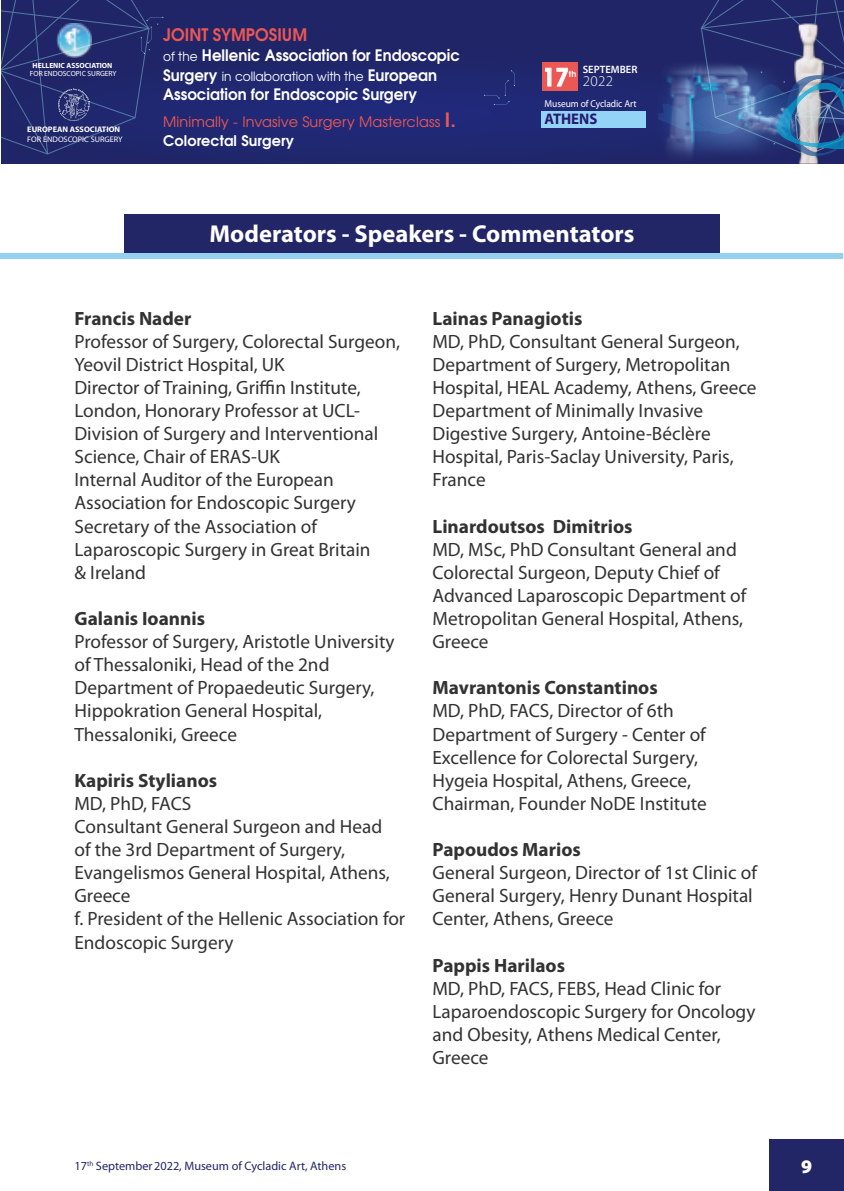
<style>
.page{position:relative;width:844px;height:1191px;background:#fff}
.page>*{position:absolute;margin:0;border:0;box-sizing:border-box;transform-origin:0 0}
.t1{font:700 24.5px "Myriad Pro";color:#fff}
.t2{font:700 24.15px "Te X Gyre Adventor";color:#fff}
.t3{font:19.25px/23.1px "Myriad Pro";color:#323232}
.t4{font:700 19.25px "Myriad Pro";color:#323232}
.t5{font:900 19.25px "Myriad Pro";color:#fff}
.t6{font:700 17.15px "Te X Gyre Adventor";color:#eb5753;scale:.95 1}
.t7{font:700 15.75px "Te X Gyre Adventor";color:#fff;scale:.95 1}
.t8{font:700 15.4px "Myriad Pro";color:#271870;scale:.96 1}
.t9{font:300 15.05px "Myriad Pro";color:#fff}
.t10{font:700 14.53px "Te X Gyre Adventor";letter-spacing:.01em;color:#fff}
.t11{font:14.35px "Te X Gyre Adventor";letter-spacing:.01em;color:#eb5753}
.t12{font:12.78px "Te X Gyre Adventor";color:#fff;scale:.95 1}
.t13{font:12.25px "Myriad Pro";color:#222667}
.t14{font:600 10.67px "Myriad Pro";color:#fff}
.t15{font:9.97px "Myriad Pro";letter-spacing:-.01em;color:#fff;scale:.95 1}
.t16{font:700 8.4px "Te X Gyre Adventor";color:#fff}
.t17{font:8.05px "Myriad Pro";color:#fff}
.t18{font:700 8.05px "Myriad Pro";color:#fff}
.t19{font:7.52px "Myriad Pro";color:#fff}
.t20{font:700 7.52px "Myriad Pro";color:#fff}
.s1{font-weight:400;font-size:12.78px}
.s2{font-weight:700;font-size:15.75px}
.s3{font-weight:700;font-size:19.6px}
</style>
<div class="page">
<div style="left:769px;top:1139px;width:74px;height:52px;background:#222667"></div>
<div style="left:2px;top:0;width:841px;height:164px;background:linear-gradient(to bottom,#202566,#202975)"></div>
<svg style="left:483px;top:70px;width:32px;height:35px"></svg>
<img style="left:791px;top:156px;width:33px;height:8px">
<img style="left:656px;top:53px;width:160px;height:108px">
<svg style="left:658px;top:0;width:185px;height:156px;background:#3c4e88"></svg>
<svg style="left:2px;top:0;width:161px;height:154px;background:#273071"></svg>
<div style="left:542px;top:62px;width:35px;height:28px;background:#eb5753"></div>
<svg style="left:545px;top:68px;width:23px;height:19px"></svg>
<div style="left:540px;top:112px;width:105px;height:16px;background:#93d3f6"></div>
<div style="left:124px;top:214px;width:595px;height:40px;background:#222667"></div>
<div style="left:1px;top:253px;width:841px;height:6px;background:#94d1f0"></div>
<p class="t20" style="left:33px;top:60px;width:81px">HELLENIC ASSOCIATION</p>
<p class="t19" style="left:30px;top:69px;width:88px">FOR ENDOSCOPIC SURGERY</p>
<p class="t18" style="left:27px;top:124px;width:94px">EUROPEAN ASSOCIATION</p>
<p class="t17" style="left:27px;top:134px;width:97px">FOR ENDOSCOPIC SURGERY</p>
<p class="t6" style="left:163px;top:20px;width:153px">JOINT SYMPOSIUM</p>
<p class="t7" style="left:163px;top:41px;width:314px"><span class="s1">of the</span> Hellenic Association for Endoscopic</p>
<p class="t12" style="left:163px;top:66px;width:289px"><span class="s2">Surgery</span> in collaboration with the <span class="s2">European</span></p>
<p class="t7" style="left:163px;top:81px;width:269px">Association for Endoscopic Surgery</p>
<p class="t11" style="left:163px;top:110px;width:294px">Minimally - Invasive Surgery Masterclass <span class="s3">I.</span></p>
<p class="t10" style="left:163px;top:128px;width:132px">Colorectal Surgery</p>
<p class="t14" style="left:582px;top:63px;width:56px">SEPTEMBER</p>
<p class="t2" style="left:541px;top:56px;width:28px">17</p>
<p class="t16" style="left:568px;top:67px;width:9px">th</p>
<p class="t15" style="left:544px;top:98px;width:98px">Museum of Cycladic Art</p>
<p class="t8" style="left:544px;top:109px;width:56px">ATHENS</p>
<p class="t9" style="left:582px;top:72px;width:32px">2022</p>
<p class="t1" style="left:209px;top:218px;width:426px">Moderators - Speakers - Commentators</p>
<p class="t4" style="left:74px;top:305px;width:118px">Francis Nader</p>
<p class="t3" style="left:74px;top:329px;width:327px">Professor of Surgery, Colorectal Surgeon, Yeovil District Hospital, UK<br>Director of Training, Griffin Institute, London, Honorary Professor at UCL-Division of Surgery and Interventional Science, Chair of ERAS-UK<br>Internal Auditor of the European Association for Endoscopic Surgery Secretary of the Association of Laparoscopic Surgery in Great Britain<br>&amp; Ireland</p>
<p class="t4" style="left:74px;top:606px;width:132px">Galanis Ioannis</p>
<p class="t3" style="left:74px;top:630px;width:321px">Professor of Surgery, Aristotle University of Thessaloniki, Head of the 2nd Department of Propaedeutic Surgery, Hippokration General Hospital, Thessaloniki, Greece</p>
<p class="t4" style="left:74px;top:767px;width:144px">Kapiris Stylianos</p>
<p class="t3" style="left:74px;top:791px;width:332px">MD, PhD, FACS<br>Consultant General Surgeon and Head<br>of the 3rd Department of Surgery,<br>Evangelismos General Hospital, Athens,<br>Greece<br>f. President of the Hellenic Association for<br>Endoscopic Surgery</p>
<p class="t4" style="left:432px;top:305px;width:151px">Lainas Panagiotis</p>
<p class="t3" style="left:432px;top:329px;width:325px">MD, PhD, Consultant General Surgeon, Department of Surgery, Metropolitan Hospital, HEAL Academy, Athens, Greece Department of Minimally Invasive Digestive Surgery, Antoine-Béclère Hospital, Paris-Saclay University, Paris, France</p>
<p class="t4" style="left:432px;top:513px;width:201px">Linardoutsos Dimitrios</p>
<p class="t3" style="left:432px;top:537px;width:315px">MD, MSc, PhD Consultant General and<br>Colorectal Surgeon, Deputy Chief of<br>Advanced Laparoscopic Department of<br>Metropolitan General Hospital, Athens,<br>Greece</p>
<p class="t4" style="left:432px;top:675px;width:227px">Mavrantonis Constantinos</p>
<p class="t3" style="left:432px;top:699px;width:276px">MD, PhD, FACS, Director of 6th Department of Surgery - Center of Excellence for Colorectal Surgery, Hygeia Hospital, Athens, Greece, Chairman, Founder NoDE Institute</p>
<p class="t4" style="left:432px;top:837px;width:150px">Papoudos Marios</p>
<p class="t3" style="left:432px;top:861px;width:326px">General Surgeon, Director of 1st Clinic of<br>General Surgery, Henry Dunant Hospital<br>Center, Athens, Greece</p>
<p class="t4" style="left:432px;top:952px;width:134px">Pappis Harilaos</p>
<p class="t3" style="left:432px;top:976px;width:324px">MD, PhD, FACS, FEBS, Head Clinic for<br>Laparoendoscopic Surgery for Oncology and Obesity, Athens Medical Center,<br>Greece</p>
<p class="t13" style="left:74px;top:1158px;width:273px">17<sup>th</sup> September2022, Museum of Cycladic Art, Athens</p>
<p class="t5" style="left:801px;top:1153px;width:13px">9</p>
</div>
